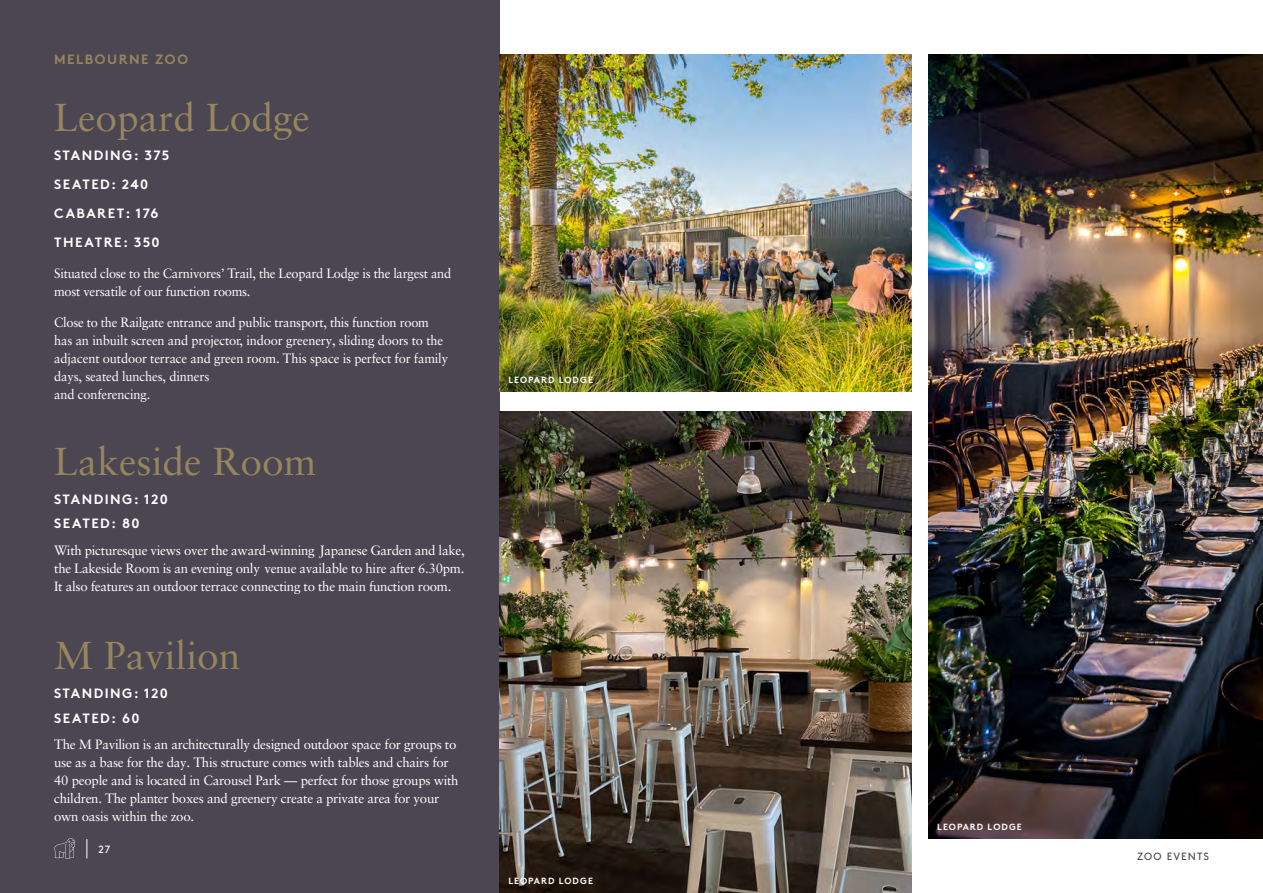
<style>
.page{position:relative;width:1263px;height:893px;background:#fff}
.page>*{position:absolute;margin:0;border:0;box-sizing:border-box;transform-origin:0 0}
.t1{font:39px "Sabon LT Pro";color:#96865d}
.t2{font:13.5px/18px "Sabon LT Pro";letter-spacing:-.02em;color:#fff;text-align:justify}
.t3{font:13.5px/18px "Sabon LT Pro";letter-spacing:-.02em;color:#fff;scale:.95 1}
.t4{font:700 13.5px/29px "Brown Std";letter-spacing:.11em;color:#fff}
.t5{font:700 13.5px "Brown Std";letter-spacing:.11em;color:#96865d}
.t6{font:10.5px "Brown Std";letter-spacing:.1em;color:#4c4552}
.t7{font:10.5px "Brown Std";color:#fff}
.t8{font:700 9px "Brown Std";letter-spacing:.11em;color:#fff}
</style>
<div class="page">
<div style="left:0;top:0;width:500px;height:893px;background:#4c4552"></div>
<img style="left:500px;top:54px;width:412px;height:337px">
<img style="left:500px;top:411px;width:412px;height:482px">
<img style="left:929px;top:54px;width:334px;height:785px">
<svg style="left:87px;top:839px;width:1px;height:19px"></svg>
<svg style="left:54px;top:838px;width:21px;height:20px"></svg>
<p class="t5" style="left:54px;top:51px;width:136px">MELBOURNE ZOO</p>
<h1 class="t1" style="left:54px;top:93px;width:257px">Leopard Lodge</h1>
<p class="t4" style="left:54px;top:141px;width:117px">STANDING: 375<br>SEATED: 240<br>CABARET: 176<br>THEATRE: 350</p>
<p class="t3" style="left:54px;top:264px;width:419px">Situated close to the Carnivores’ Trail, the Leopard Lodge is the largest and most versatile of our function rooms.</p>
<p class="t3" style="left:54px;top:312px;width:416px">Close to the Railgate entrance and public transport, this function room has an inbuilt screen and projector, indoor greenery, sliding doors to the adjacent outdoor terrace and green room. This space is perfect for family days, seated lunches, dinners<br>and conferencing.</p>
<h1 class="t1" style="left:54px;top:437px;width:264px">Lakeside Room</h1>
<p class="t4" style="left:54px;top:487px;width:115px;line-height:24.8px">STANDING: 120<br>SEATED: 80</p>
<p class="t2" style="left:54px;top:541px;width:412px">With picturesque views over the award-winning Japanese Garden and lake, the Lakeside Room is an evening only venue available to hire after 6.30pm.<br>It also features an outdoor terrace connecting to the main function room.</p>
<h1 class="t1" style="left:54px;top:631px;width:188px">M Pavilion</h1>
<p class="t4" style="left:54px;top:681px;width:115px;line-height:24.8px">STANDING: 120<br>SEATED: 60</p>
<p class="t2" style="left:54px;top:735px;width:406px;text-align:left">The M Pavilion is an architecturally designed outdoor space for groups to use as a base for the day. This structure comes with tables and chairs for 40 people and is located in Carousel Park — perfect for those groups with children. The planter boxes and greenery create a private area for your own oasis within the zoo.</p>
<p class="t7" style="left:98px;top:843px;width:13px">27</p>
<p class="t8" style="left:508px;top:374px;width:86px">LEOPARD LODGE</p>
<p class="t8" style="left:508px;top:876px;width:86px">LEOPARD LODGE</p>
<p class="t8" style="left:937px;top:822px;width:86px">LEOPARD LODGE</p>
<p class="t6" style="left:1137px;top:850px;width:73px">ZOO EVENTS</p>
</div>
